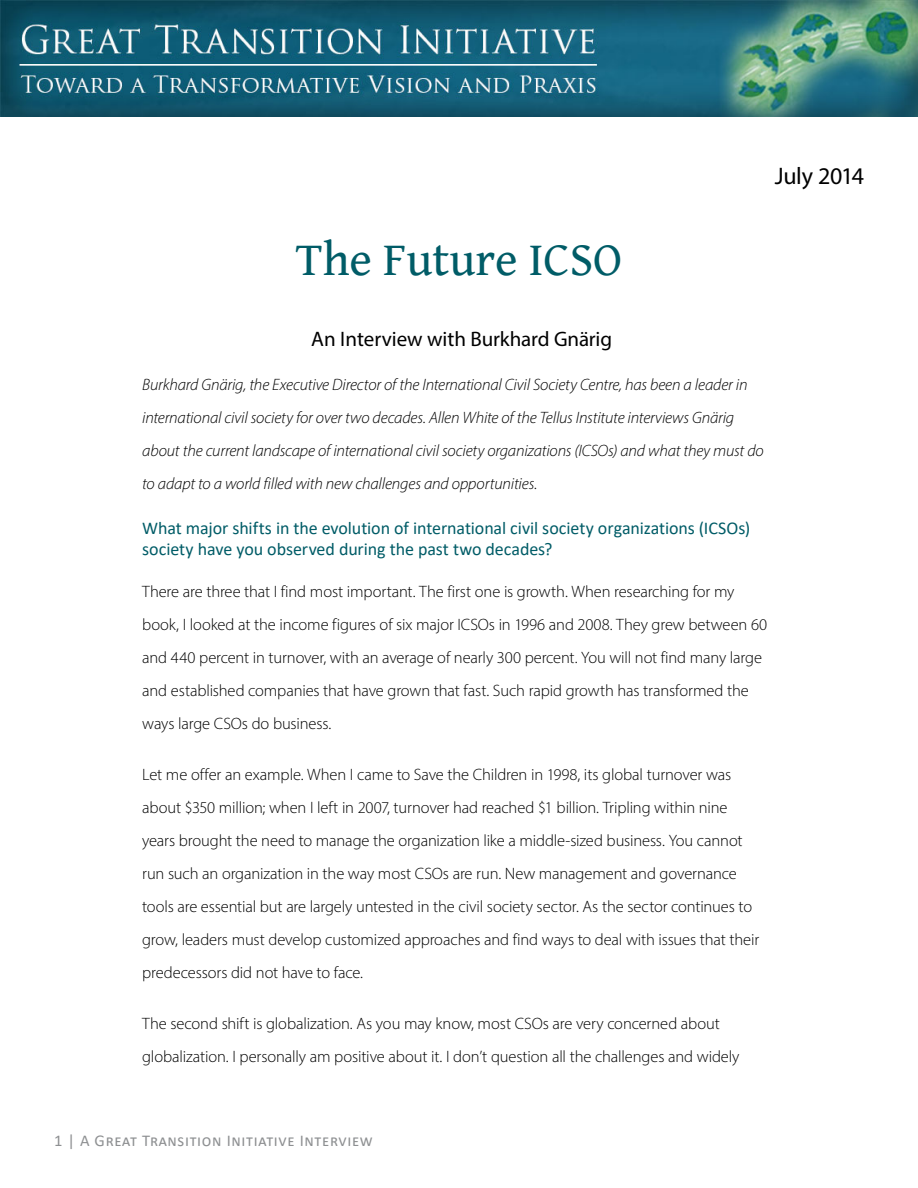
<style>
.page{position:relative;width:918px;height:1188px;background:#fff}
.page>*{position:absolute;margin:0;border:0;box-sizing:border-box;transform-origin:0 0}
.t1{font:48px "Gentium Book Basic";color:#005c67}
.t2{font:24px "Myriad Pro";letter-spacing:-.015em;color:#000}
.t3{font:21px "Myriad Pro";letter-spacing:-.005em;color:#000}
.t4{font:18px/21px "Calibri";letter-spacing:-.005em;color:#005c67}
.t5{font:300 16.5px/33px "Myriad Pro";letter-spacing:-.01em;color:#000}
.t6{font:italic 300 16.5px/33px "Myriad Pro";letter-spacing:-.01em;color:#000}
.t7{font:16.5px "Calibri";letter-spacing:.04em;color:#8e9092}
</style>
<div class="page">
<img style="left:0;top:1px;width:918px;height:116px">
<h1 class="t1" style="left:296px;top:224px;width:328px">The Future ICSO</h1>
<h2 class="t2" style="left:775px;top:161px;width:91px">July 2014</h2>
<p class="t3" style="left:311px;top:326px;width:302px">An Interview with Burkhard Gnärig</p>
<p class="t6" style="left:142px;top:368px;width:623px">Burkhard Gnärig, the Executive Director of the International Civil Society Centre, has been a leader in international civil society for over two decades. Allen White of the Tellus Institute interviews Gnärig about the current landscape of international civil society organizations (ICSOs) and what they must do to adapt to a world filled with new challenges and opportunities.</p>
<p class="t4" style="left:142px;top:517px;width:610px">What major shifts in the evolution of international civil society organizations (ICSOs) society have you observed during the past two decades?</p>
<p class="t5" style="left:142px;top:575px;width:626px">There are three that I find most important. The first one is growth. When researching for my book, I looked at the income figures of six major ICSOs in 1996 and 2008. They grew between 60 and 440 percent in turnover, with an average of nearly 300 percent. You will not find many large and established companies that have grown that fast. Such rapid growth has transformed the ways large CSOs do business.</p>
<p class="t5" style="left:142px;top:758px;width:619px">Let me offer an example. When I came to Save the Children in 1998, its global turnover was about $350 million; when I left in 2007, turnover had reached $1 billion. Tripling within nine years brought the need to manage the organization like a middle-sized business. You cannot run such an organization in the way most CSOs are run. New management and governance tools are essential but are largely untested in the civil society sector. As the sector continues to grow, leaders must develop customized approaches and find ways to deal with issues that their predecessors did not have to face.</p>
<p class="t5" style="left:142px;top:1007px;width:599px">The second shift is globalization. As you may know, most CSOs are very concerned about globalization. I personally am positive about it. I don’t question all the challenges and widely</p>
<p class="t7" style="left:54px;top:1129px;width:320px">1 | A Great Transition Initiative Interview</p>
</div>
